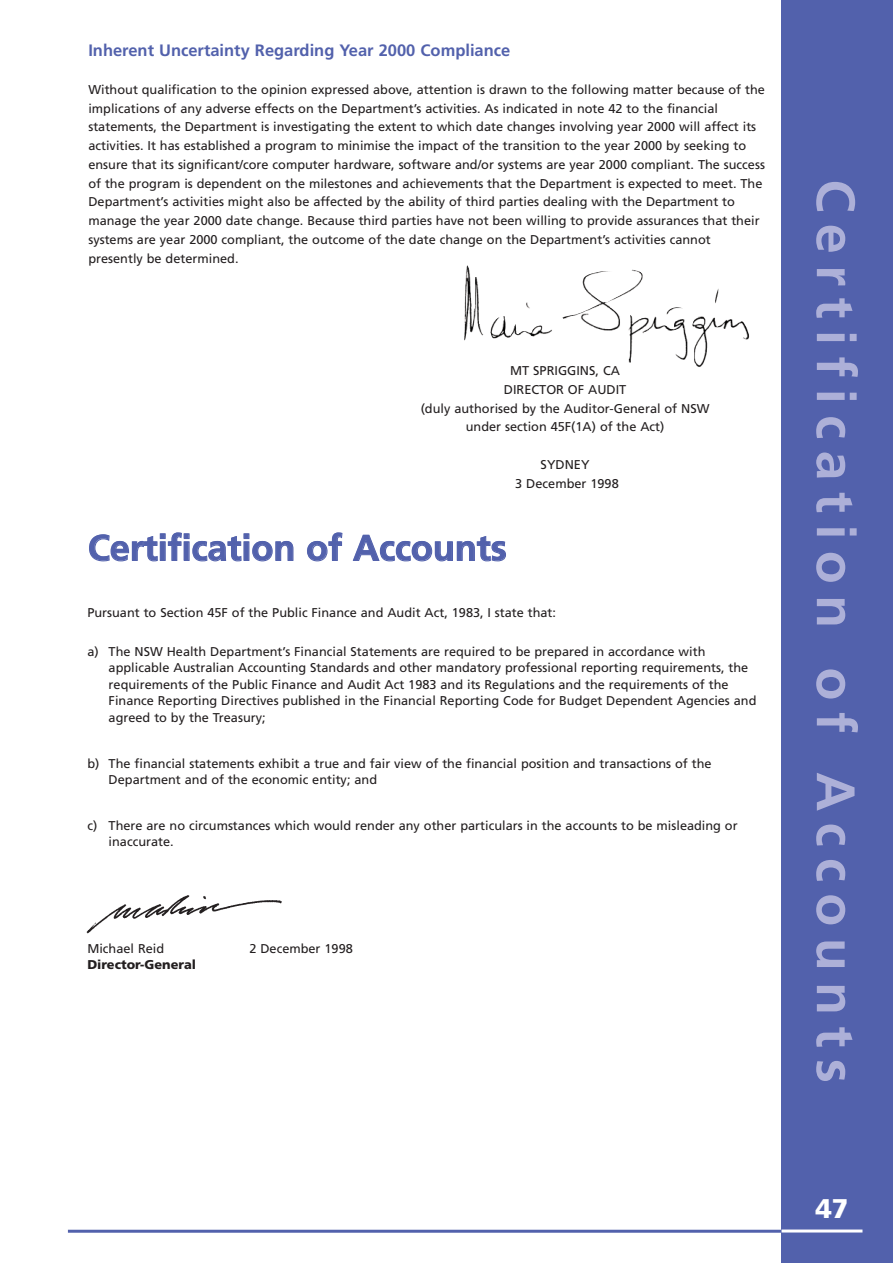
<style>
.page{position:relative;width:893px;height:1263px;background:#fff}
.page>*{position:absolute;margin:0;border:0;box-sizing:border-box;transform-origin:0 0}
.t1{font:700 54px "Frutiger";letter-spacing:.21em;color:#adb0d8}
.t2{font:700 36px "Frutiger";color:#5261ac}
.t3{font:900 27px "Frutiger";color:#fff}
.t4{font:700 16.5px "Frutiger";color:#5261ac}
.t5{font:12.75px/18.8px "Frutiger";color:#231f20}
.t6{font:900 12.75px "Frutiger";color:#231f20}
</style>
<div class="page">
<div style="left:781px;top:0;width:112px;height:1263px;background:#5261ac"></div>
<hr style="left:68px;top:1230px;width:763px;height:3px;background:#5261ac">
<hr style="left:781px;top:1230px;width:81px;height:3px;background:#fff">
<img style="left:86px;top:895px;width:196px;height:39px">
<img style="left:464px;top:265px;width:285px;height:102px">
<p class="t4" style="left:88px;top:44px;width:423px">Inherent Uncertainty Regarding Year 2000 Compliance</p>
<p class="t5" style="left:88px;top:81px;width:678px">Without qualification to the opinion expressed above, attention is drawn to the following matter because of the implications of any adverse effects on the Department’s activities. As indicated in note 42 to the financial statements, the Department is investigating the extent to which date changes involving year 2000 will affect its activities. It has established a program to minimise the impact of the transition to the year 2000 by seeking to ensure that its significant/core computer hardware, software and/or systems are year 2000 compliant. The success of the program is dependent on the milestones and achievements that the Department is expected to meet. The Department’s activities might also be affected by the ability of third parties dealing with the Department to manage the year 2000 date change. Because third parties have not been willing to provide assurances that their systems are year 2000 compliant, the outcome of the date change on the Department’s activities cannot presently be determined.</p>
<p class="t5" style="left:421px;top:362px;width:290px;text-align:center">MT SPRIGGINS, CA<br>DIRECTOR OF AUDIT<br>(duly authorised by the Auditor-General of NSW under section 45F(1A) of the Act)</p>
<p class="t5" style="left:515px;top:456px;width:105px;text-align:center">SYDNEY<br>3 December 1998</p>
<h2 class="t2" style="left:88px;top:533px;width:420px">Certification of Accounts</h2>
<p class="t5" style="left:87px;top:604px;width:470px">Pursuant to Section 45F of the Public Finance and Audit Act, 1983, I state that:</p>
<p class="t5" style="left:109px;top:644px;width:649px;line-height:16.5px;text-indent:-21px">a) The NSW Health Department’s Financial Statements are required to be prepared in accordance with applicable Australian Accounting Standards and other mandatory professional reporting requirements, the requirements of the Public Finance and Audit Act 1983 and its Regulations and the requirements of the Finance Reporting Directives published in the Financial Reporting Code for Budget Dependent Agencies and agreed to by the Treasury;</p>
<p class="t5" style="left:109px;top:756px;width:604px;line-height:16.5px;text-indent:-21px">b) The financial statements exhibit a true and fair view of the financial position and transactions of the<br>Department and of the economic entity; and</p>
<p class="t5" style="left:109px;top:818px;width:630px;line-height:16.5px;text-indent:-21px">c) There are no circumstances which would render any other particulars in the accounts to be misleading or inaccurate.</p>
<p class="t5" style="left:87px;top:941px;width:78px">Michael Reid</p>
<p class="t5" style="left:249px;top:941px;width:105px">2 December 1998</p>
<p class="t6" style="left:87px;top:959px;width:110px">Director-General</p>
<h1 class="t1" style="left:857px;top:179px;width:905px;rotate:90deg">Certification of Accounts</h1>
<h3 class="t3" style="left:815px;top:1198px;width:35px">47</h3>
</div>
